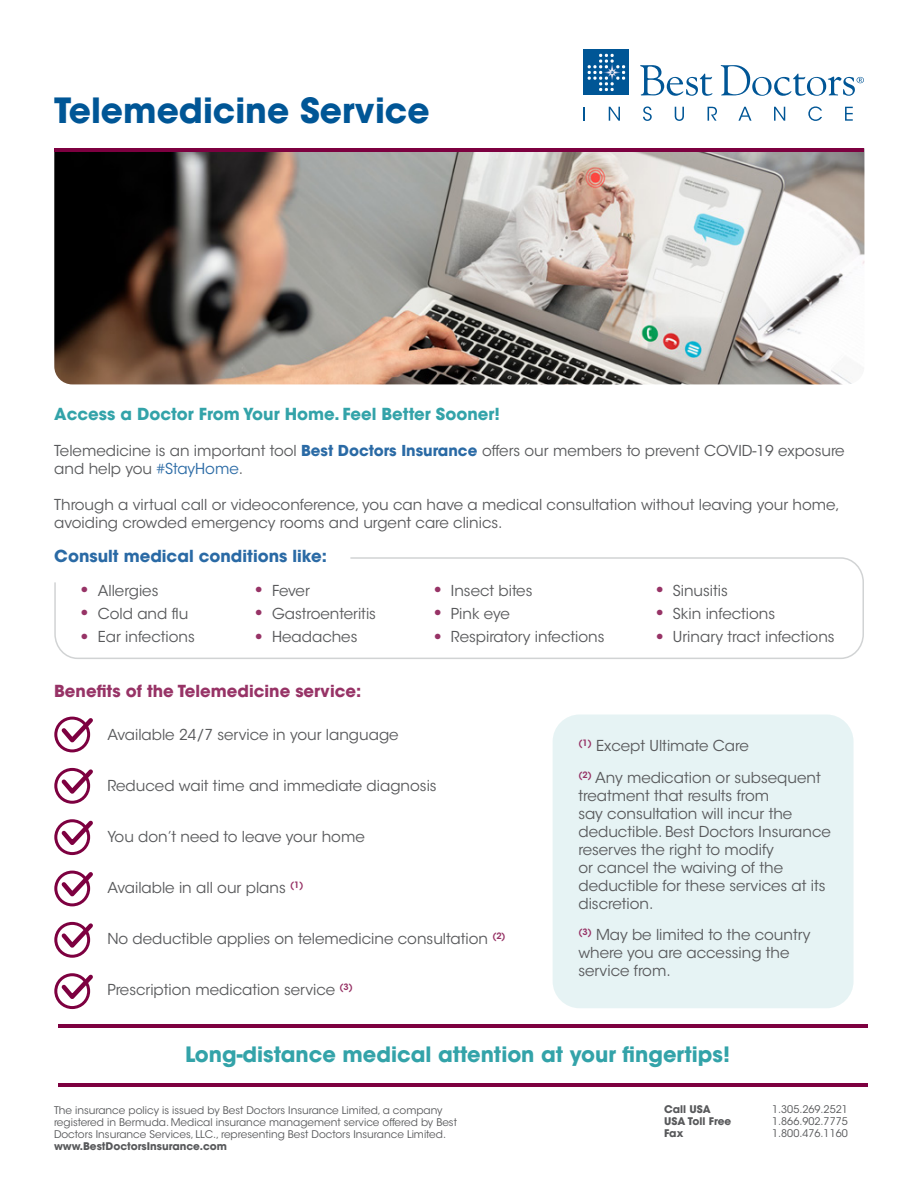
<style>
.page{position:relative;width:918px;height:1188px;background:#fff}
.page>*{position:absolute;margin:0;border:0;box-sizing:border-box;transform-origin:0 0}
.t1{font:700 34.5px "ITC Avant Garde Std";color:#005696}
.t2{font:700 21px "ITC Avant Garde Std";color:#33a3a9}
.t3{font:700 16.5px "ITC Avant Garde Std";color:#33a3a9}
.t4{font:700 16.5px "ITC Avant Garde Std";color:#973366}
.t5{font:700 16.5px "ITC Avant Garde Std";color:#2a6aa5}
.t6{font:15px/18px "ITC Avant Garde Std";color:#58595b}
.t7{font:10.5px/12px "ITC Avant Garde Std";color:#58595b}
.t8{font:700 10.5px "ITC Avant Garde Std";color:#58595b}
.s1{font-weight:700;color:#2a6aa5}
.s2{color:#2a6aa5}
.s3{font-size:25.5px;color:#973366}
</style>
<div class="page">
<img style="left:54px;top:152px;width:810px;height:232px">
<svg style="left:640px;top:65px;width:72px;height:31px"></svg>
<svg style="left:721px;top:65px;width:143px;height:31px"></svg>
<div style="left:583px;top:49px;width:46px;height:46px;background:#005696"></div>
<svg style="left:587px;top:54px;width:38px;height:37px"></svg>
<svg style="left:583px;top:107px;width:2px;height:14px"></svg>
<svg style="left:609px;top:107px;width:11px;height:14px"></svg>
<svg style="left:643px;top:106px;width:9px;height:15px"></svg>
<svg style="left:675px;top:107px;width:9px;height:14px"></svg>
<svg style="left:708px;top:107px;width:9px;height:14px"></svg>
<svg style="left:738px;top:107px;width:14px;height:14px"></svg>
<svg style="left:774px;top:107px;width:11px;height:14px"></svg>
<svg style="left:808px;top:106px;width:14px;height:15px"></svg>
<svg style="left:845px;top:107px;width:8px;height:14px"></svg>
<hr style="left:54px;top:148px;width:810px;height:4px;background:#7d0040">
<svg style="left:54px;top:557px;width:810px;height:102px"></svg>
<div style="left:553px;top:714px;width:301px;height:294px;background:#e6f3f4;border-radius:27px"></div>
<div style="left:54px;top:717px;width:36px;height:35px;border:3px solid #7d0040;border-radius:50%"></div>
<svg style="left:58px;top:716px;width:35px;height:31px"></svg>
<div style="left:54px;top:768px;width:36px;height:36px;border:3px solid #7d0040;border-radius:50%"></div>
<svg style="left:58px;top:767px;width:35px;height:31px"></svg>
<div style="left:54px;top:819px;width:36px;height:36px;border:3px solid #7d0040;border-radius:50%"></div>
<svg style="left:58px;top:819px;width:35px;height:31px"></svg>
<div style="left:54px;top:871px;width:36px;height:35px;border:3px solid #7d0040;border-radius:50%"></div>
<svg style="left:58px;top:870px;width:35px;height:31px"></svg>
<div style="left:54px;top:922px;width:36px;height:36px;border:3px solid #7d0040;border-radius:50%"></div>
<svg style="left:58px;top:921px;width:35px;height:31px"></svg>
<div style="left:54px;top:973px;width:36px;height:36px;border:3px solid #7d0040;border-radius:50%"></div>
<svg style="left:58px;top:973px;width:35px;height:31px"></svg>
<hr style="left:58px;top:1025px;width:810px;height:3px;background:#7d0040">
<hr style="left:58px;top:1083px;width:810px;height:3px;background:#7d0040">
<h1 class="t1" style="left:54px;top:88px;width:377px">Telemedicine Service</h1>
<p class="t3" style="left:54px;top:403px;width:447px">Access a Doctor From Your Home. Feel Better Sooner!</p>
<p class="t6" style="left:54px;top:442px;width:792px">Telemedicine is an important tool <span class="s1">Best Doctors Insurance</span> offers our members to prevent COVID-19 exposure and help you <span class="s2">#StayHome</span>.</p>
<p class="t6" style="left:54px;top:496px;width:787px">Through a virtual call or videoconference, you can have a medical consultation without leaving your home, avoiding crowded emergency rooms and urgent care clinics.</p>
<p class="t5" style="left:54px;top:546px;width:274px">Consult medical conditions like:</p>
<p class="t6" style="left:78px;top:581px;width:82px"><span class="s3">•</span> Allergies</p>
<p class="t6" style="left:253px;top:581px;width:59px"><span class="s3">•</span> Fever</p>
<p class="t6" style="left:431px;top:581px;width:103px"><span class="s3">•</span> Insect bites</p>
<p class="t6" style="left:653px;top:581px;width:76px"><span class="s3">•</span> Sinusitis</p>
<p class="t6" style="left:78px;top:604px;width:112px"><span class="s3">•</span> Cold and flu</p>
<p class="t6" style="left:253px;top:604px;width:125px"><span class="s3">•</span> Gastroenteritis</p>
<p class="t6" style="left:431px;top:604px;width:80px"><span class="s3">•</span> Pink eye</p>
<p class="t6" style="left:653px;top:604px;width:123px"><span class="s3">•</span> Skin infections</p>
<p class="t6" style="left:78px;top:628px;width:118px"><span class="s3">•</span> Ear infections</p>
<p class="t6" style="left:253px;top:628px;width:106px"><span class="s3">•</span> Headaches</p>
<p class="t6" style="left:431px;top:628px;width:175px"><span class="s3">•</span> Respiratory infections</p>
<p class="t6" style="left:653px;top:628px;width:183px"><span class="s3">•</span> Urinary tract infections</p>
<p class="t4" style="left:54px;top:681px;width:309px">Benefits of the Telemedicine service:</p>
<p class="t6" style="left:107px;top:726px;width:293px">Available 24/7 service in your language</p>
<p class="t6" style="left:107px;top:777px;width:331px">Reduced wait time and immediate diagnosis</p>
<p class="t6" style="left:107px;top:828px;width:259px">You don’t need to leave your home</p>
<p class="t6" style="left:107px;top:879px;width:198px">Available in all our plans <sup>(1)</sup></p>
<p class="t6" style="left:107px;top:930px;width:400px">No deductible applies on telemedicine consultation <sup>(2)</sup></p>
<p class="t6" style="left:107px;top:981px;width:247px">Prescription medication service <sup>(3)</sup></p>
<p class="t6" style="left:578px;top:730px;width:244px;line-height:31.5px"><sup>(1)</sup> Except Ultimate Care<br><sup>(2)</sup> Any medication or subsequent</p>
<p class="t6" style="left:578px;top:787px;width:254px">treatment that results from<br>say consultation will incur the deductible. Best Doctors Insurance reserves the right to modify<br>or cancel the waiving of the deductible for these services at its discretion.</p>
<p class="t6" style="left:578px;top:926px;width:234px"><sup>(3)</sup> May be limited to the country where you are accessing the service from.</p>
<h2 class="t2" style="left:185px;top:1041px;width:546px">Long-distance medical attention at your fingertips!</h2>
<p class="t7" style="left:54px;top:1105px;width:405px">The insurance policy is issued by Best Doctors Insurance Limited, a company registered in Bermuda. Medical insurance management service offered by Best<br>Doctors Insurance Services, LLC., representing Best Doctors Insurance Limited.</p>
<p class="t8" style="left:54px;top:1140px;width:175px">www.BestDoctorsInsurance.com</p>
<p class="t8" style="left:664px;top:1103px;width:48px">Call USA</p>
<p class="t7" style="left:772px;top:1104px;width:77px">1.305.269.2521</p>
<p class="t8" style="left:664px;top:1115px;width:69px">USA Toll Free</p>
<p class="t7" style="left:772px;top:1116px;width:77px">1.866.902.7775</p>
<p class="t8" style="left:664px;top:1127px;width:21px">Fax</p>
<p class="t7" style="left:772px;top:1128px;width:77px">1.800.476.1160</p>
</div>
